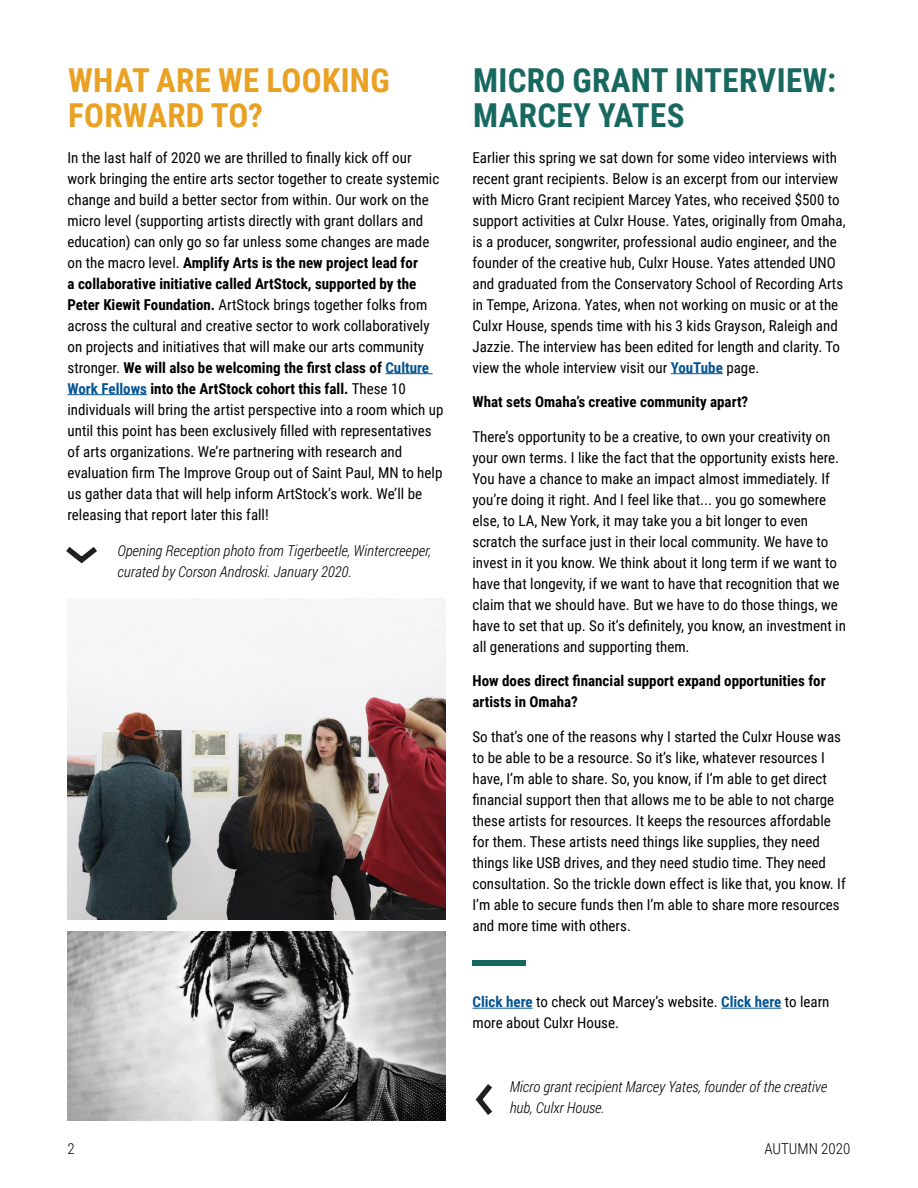
<style>
.page{position:relative;width:918px;height:1188px;background:#fff}
.page>*{position:absolute;margin:0;border:0;box-sizing:border-box;transform-origin:0 0}
.t1{font:700 33px/34.5px "Roboto Condensed";letter-spacing:.01em;color:#17685f}
.t2{font:700 33px/34.5px "Roboto Condensed";letter-spacing:.01em;color:#e8a123}
.t3{font:15px/21px "Roboto Condensed";color:#000}
.t4{font:italic 300 15px/21px "Roboto Condensed";color:#000}
.t5{font:700 15px/21px "Roboto Condensed";color:#000}
.t6{font:300 15px "Roboto Condensed";color:#000}
.s1{font-weight:700}
.s2{font-weight:700;color:#055593}
</style>
<div class="page">
<img style="left:68px;top:598px;width:378px;height:322px">
<hr style="left:671px;top:373px;width:52px;height:1px;background:#055593">
<hr style="left:472px;top:1008px;width:61px;height:1px;background:#055593">
<hr style="left:721px;top:1008px;width:60px;height:1px;background:#055593">
<hr style="left:385px;top:373px;width:48px;height:1px;background:#055593">
<hr style="left:68px;top:394px;width:79px;height:1px;background:#055593">
<img style="left:68px;top:932px;width:378px;height:188px">
<svg style="left:475px;top:1084px;width:17px;height:31px"></svg>
<svg style="left:66px;top:547px;width:31px;height:17px"></svg>
<div style="left:472px;top:960px;width:54px;height:6px;background:#17685f"></div>
<h1 class="t2" style="left:68px;top:62px;width:323px">WHAT ARE WE LOOKING<br>FORWARD TO?</h1>
<p class="t3" style="left:68px;top:146px;width:378px">In the last half of 2020 we are thrilled to finally kick off our work bringing the entire arts sector together to create systemic change and build a better sector from within. Our work on the micro level (supporting artists directly with grant dollars and education) can only go so far unless some changes are made on the macro level. <span class="s1">Amplify Arts is the new project lead for<br>a collaborative initiative called ArtStock, supported by the Peter Kiewit Foundation.</span> ArtStock brings together folks from across the cultural and creative sector to work collaboratively on projects and initiatives that will make our arts community stronger. <span class="s1">We will also be welcoming the first class of</span> <span class="s2">Culture Work Fellows</span> <span class="s1">into the ArtStock cohort this fall.</span> These 10 individuals will bring the artist perspective into a room which up until this point has been exclusively filled with representatives of arts organizations. We’re partnering with research and evaluation firm The Improve Group out of Saint Paul, MN to help us gather data that will help inform ArtStock’s work. We’ll be releasing that report later this fall!</p>
<p class="t4" style="left:118px;top:540px;width:315px">Opening Reception photo from Tigerbeetle, Wintercreeper, curated by Corson Androski. January 2020.</p>
<h1 class="t1" style="left:473px;top:62px;width:364px">MICRO GRANT INTERVIEW:<br>MARCEY YATES</h1>
<p class="t3" style="left:472px;top:146px;width:375px">Earlier this spring we sat down for some video interviews with recent grant recipients. Below is an excerpt from our interview with Micro Grant recipient Marcey Yates, who received $500 to support activities at Culxr House. Yates, originally from Omaha, is a producer, songwriter, professional audio engineer, and the founder of the creative hub, Culxr House. Yates attended UNO and graduated from the Conservatory School of Recording Arts in Tempe, Arizona. Yates, when not working on music or at the Culxr House, spends time with his 3 kids Grayson, Raleigh and Jazzie. The interview has been edited for length and clarity. To view the whole interview visit our <span class="s2">YouTube</span> page.</p>
<p class="t5" style="left:472px;top:391px;width:277px">What sets Omaha’s creative community apart?</p>
<p class="t3" style="left:472px;top:425px;width:375px">There’s opportunity to be a creative, to own your creativity on your own terms. I like the fact that the opportunity exists here.<br>You have a chance to make an impact almost immediately. If you’re doing it right. And I feel like that... you go somewhere else, to LA, New York, it may take you a bit longer to even scratch the surface just in their local community. We have to invest in it you know. We think about it long term if we want to have that longevity, if we want to have that recognition that we claim that we should have. But we have to do those things, we have to set that up. So it’s definitely, you know, an investment in all generations and supporting them.</p>
<p class="t5" style="left:472px;top:670px;width:355px">How does direct financial support expand opportunities for artists in Omaha?</p>
<p class="t3" style="left:472px;top:725px;width:375px">So that’s one of the reasons why I started the Culxr House was to be able to be a resource. So it’s like, whatever resources I have, I’m able to share. So, you know, if I’m able to get direct financial support then that allows me to be able to not charge these artists for resources. It keeps the resources affordable for them. These artists need things like supplies, they need things like USB drives, and they need studio time. They need consultation. So the trickle down effect is like that, you know. If I’m able to secure funds then I’m able to share more resources and more time with others.</p>
<p class="t3" style="left:472px;top:991px;width:359px"><span class="s2">Click here</span> to check out Marcey’s website. <span class="s2">Click here</span> to learn more about Culxr House.</p>
<p class="t4" style="left:510px;top:1076px;width:319px">Micro grant recipient Marcey Yates, founder of the creative hub, Culxr House.</p>
<p class="t6" style="left:68px;top:1138px;width:9px">2</p>
<p class="t6" style="left:764px;top:1138px;width:88px">AUTUMN 2020</p>
</div>
